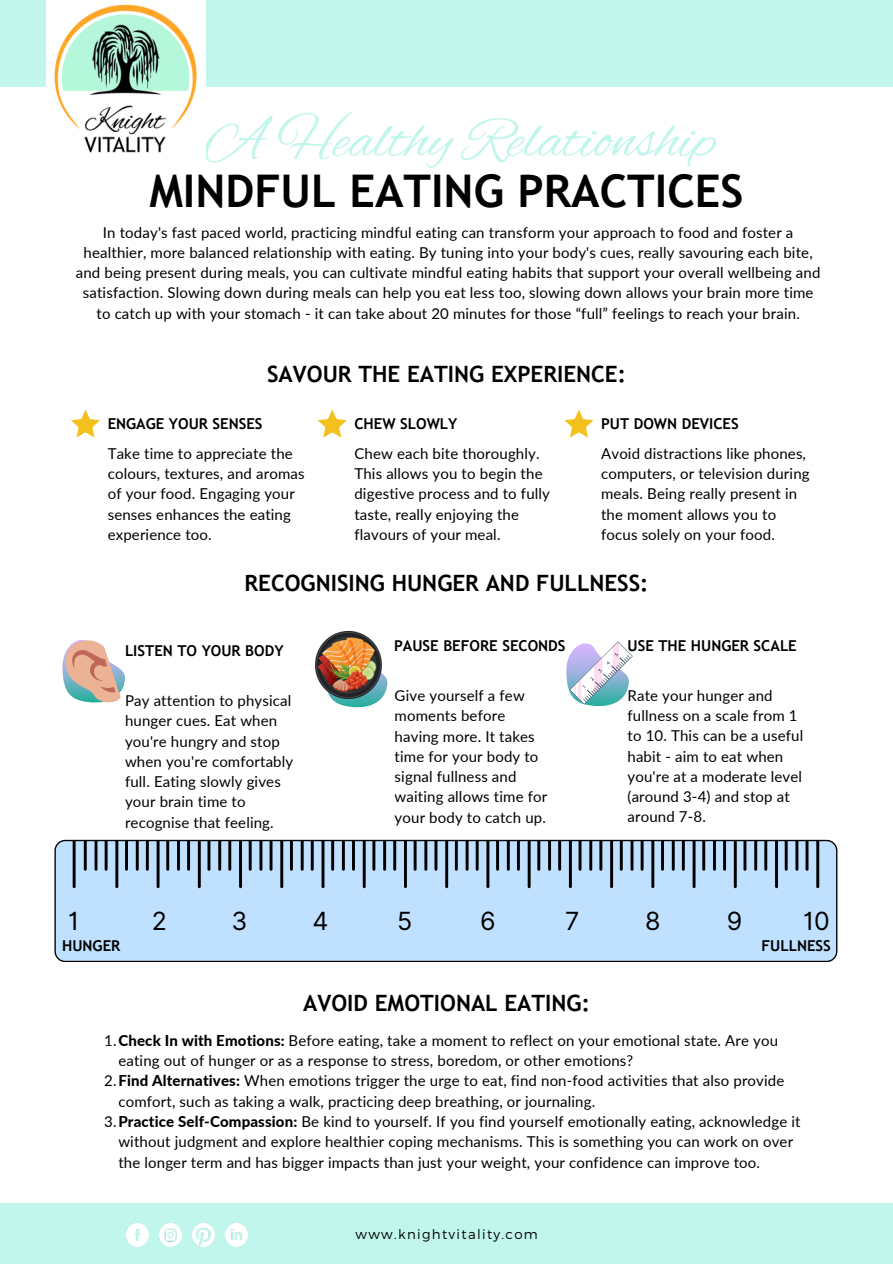
<style>
.page{position:relative;width:893px;height:1264px;background:#fff}
.page>*{position:absolute;margin:0;border:0;box-sizing:border-box;transform-origin:0 0}
.t1{font:60px "Alex Brush";color:#c1f6ec}
.t2{font:700 45px "Trebuchet MS";color:#000}
.t3{font:25.05px "Inter";color:#000}
.t4{font:700 22.5px "Trebuchet MS";color:#000}
.t5{font:15px/20.2px "Lato";letter-spacing:.01em;color:#000}
.t6{font:700 15px "Trebuchet MS";color:#000}
.t7{font:300 13.35px "Montserrat";letter-spacing:.1em;color:#000}
.s1{font-weight:800}
</style>
<div class="page">
<div style="left:0;top:1203px;width:892px;height:60px;background:#c1f6ec"></div>
<img style="left:126px;top:1223px;width:23px;height:23px">
<img style="left:159px;top:1223px;width:23px;height:23px">
<img style="left:192px;top:1223px;width:23px;height:23px">
<img style="left:225px;top:1223px;width:23px;height:23px">
<svg style="left:71px;top:409px;width:29px;height:28px"></svg>
<svg style="left:317px;top:409px;width:30px;height:28px"></svg>
<svg style="left:564px;top:409px;width:29px;height:28px"></svg>
<svg style="left:62px;top:640px;width:63px;height:63px"></svg>
<svg style="left:331px;top:656px;width:56px;height:52px"></svg>
<img style="left:315px;top:632px;width:66px;height:66px">
<svg style="left:566px;top:641px;width:66px;height:66px"></svg>
<div style="left:55px;top:840px;width:781px;height:121px;background:#bfe0fe;border-radius:10px"></div>
<div style="left:54px;top:839px;width:783px;height:122px;border:1px solid #000;border-radius:10px"></div>
<svg style="left:73px;top:840px;width:746px;height:48px"></svg>
<div style="left:0;top:0;width:892px;height:86px;background:#c1f6ec"></div>
<img style="left:47px;top:0;width:159px;height:153px">
<p class="t1" style="left:204px;top:106px;width:513px">A Healthy Relationship</p>
<p class="t2" style="left:149px;top:165px;width:595px">MINDFUL EATING PRACTICES</p>
<p class="t5" style="left:76px;top:222px;width:746px;text-align:center">In today's fast paced world, practicing mindful eating can transform your approach to food and foster a healthier, more balanced relationship with eating. By tuning into your body's cues, really savouring each bite, and being present during meals, you can cultivate mindful eating habits that support your overall wellbeing and satisfaction. Slowing down during meals can help you eat less too, slowing down allows your brain more time to catch up with your stomach - it can take about 20 minutes for those “full” feelings to reach your brain.</p>
<p class="t4" style="left:267px;top:361px;width:360px">SAVOUR THE EATING EXPERIENCE:</p>
<p class="t6" style="left:108px;top:415px;width:156px">ENGAGE YOUR SENSES</p>
<p class="t5" style="left:108px;top:443px;width:198px">Take time to appreciate the colours, textures, and aromas of your food. Engaging your senses enhances the eating experience too.</p>
<p class="t6" style="left:354px;top:415px;width:104px">CHEW SLOWLY</p>
<p class="t6" style="left:601px;top:415px;width:139px">PUT DOWN DEVICES</p>
<p class="t5" style="left:354px;top:443px;width:197px">Chew each bite thoroughly.<br>This allows you to begin the digestive process and to fully taste, really enjoying the flavours of your meal.</p>
<p class="t5" style="left:601px;top:443px;width:210px">Avoid distractions like phones, computers, or television during meals. Being really present in the moment allows you to focus solely on your food.</p>
<p class="t4" style="left:244px;top:570px;width:405px">RECOGNISING HUNGER AND FULLNESS:</p>
<p class="t6" style="left:125px;top:642px;width:160px">LISTEN TO YOUR BODY</p>
<p class="t5" style="left:125px;top:690px;width:170px">Pay attention to physical hunger cues. Eat when you're hungry and stop when you're comfortably full. Eating slowly gives your brain time to recognise that feeling.</p>
<p class="t6" style="left:394px;top:637px;width:173px">PAUSE BEFORE SECONDS</p>
<p class="t6" style="left:627px;top:637px;width:171px">USE THE HUNGER SCALE</p>
<p class="t5" style="left:394px;top:685px;width:154px">Give yourself a few moments before having more. It takes time for your body to signal fullness and waiting allows time for your body to catch up.</p>
<p class="t5" style="left:627px;top:685px;width:177px">Rate your hunger and fullness on a scale from 1 to 10. This can be a useful habit - aim to eat when you're at a moderate level (around 3-4) and stop at around 7-8.</p>
<p class="t3" style="left:68px;top:905px;width:13px">1</p>
<p class="t3" style="left:152px;top:905px;width:17px">2</p>
<p class="t3" style="left:231px;top:905px;width:17px">3</p>
<p class="t3" style="left:312px;top:905px;width:18px">4</p>
<p class="t3" style="left:397px;top:905px;width:17px">5</p>
<p class="t3" style="left:480px;top:905px;width:17px">6</p>
<p class="t3" style="left:565px;top:905px;width:16px">7</p>
<p class="t3" style="left:645px;top:905px;width:17px">8</p>
<p class="t3" style="left:726px;top:905px;width:17px">9</p>
<p class="t3" style="left:803px;top:905px;width:28px">10</p>
<p class="t6" style="left:62px;top:936px;width:60px">HUNGER</p>
<p class="t6" style="left:761px;top:936px;width:71px">FULLNESS</p>
<p class="t4" style="left:303px;top:990px;width:288px">AVOID EMOTIONAL EATING:</p>
<p class="t5" style="left:118px;top:1029px;width:661px;text-indent:-14px">1.<span class="s1">Check In with Emotions:</span> Before eating, take a moment to reflect on your emotional state. Are you eating out of hunger or as a response to stress, boredom, or other emotions?</p>
<p class="t5" style="left:118px;top:1070px;width:667px;text-indent:-14px">2.<span class="s1">Find Alternatives:</span> When emotions trigger the urge to eat, find non-food activities that also provide comfort, such as taking a walk, practicing deep breathing, or journaling.</p>
<p class="t5" style="left:118px;top:1110px;width:683px;text-indent:-14px">3.<span class="s1">Practice Self-Compassion:</span> Be kind to yourself. If you find yourself emotionally eating, acknowledge it without judgment and explore healthier coping mechanisms. This is something you can work on over the longer term and has bigger impacts than just your weight, your confidence can improve too.</p>
<p class="t7" style="left:355px;top:1225px;width:184px">www.knightvitality.com</p>
</div>
